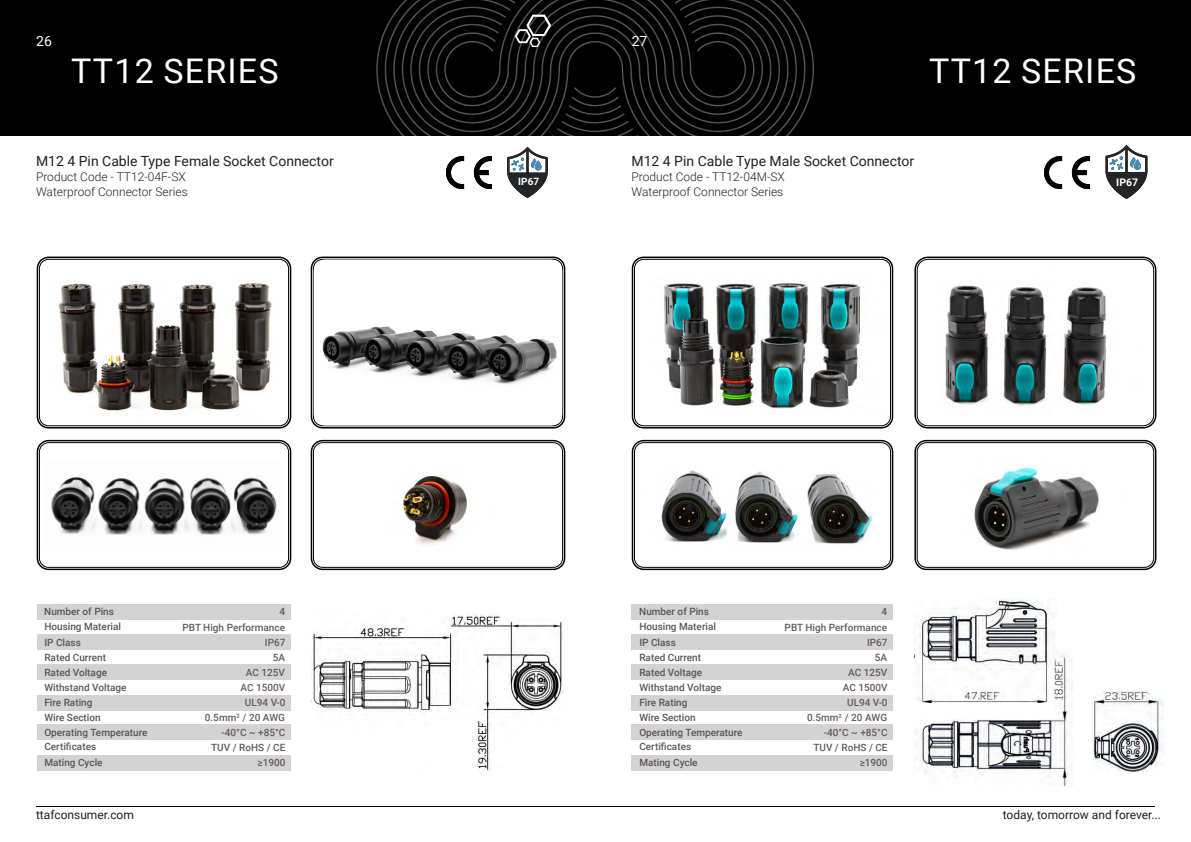
<style>
.page{position:relative;width:1191px;height:842px;background:#fff}
.page>*{position:absolute;margin:0;border:0;box-sizing:border-box;transform-origin:0 0}
.t1{font:34px "Roboto";letter-spacing:.035em;color:#fff}
.t2{font:14px "Roboto";color:#231f20}
.t3{font:14px "Roboto";color:#fff}
.t4{font:300 12px "Roboto";color:#231f20}
.t5{font:12px "Roboto";color:#231f20}
.t6{font:700 10.5px "Roboto";color:#fff}
.t7{font:500 10px "Roboto";color:#5c5557}
.Body___M2{font:500 10px "Roboto";color:#665b5c}
.t8{font:700 10px "Roboto";color:#fff}
</style>
<div class="page">
<hr style="left:36px;top:806px;width:1119px;height:1px;background:#000001">
<img style="left:507px;top:147px;width:41px;height:51px">
<img style="left:447px;top:156px;width:44px;height:32px">
<div style="left:37px;top:257px;width:254px;height:172px;border:2px solid #000001;border-radius:11px"></div>
<div style="left:39px;top:259px;width:250px;height:167px;border:1px solid #000001;border-radius:9px"></div>
<div style="left:311px;top:257px;width:254px;height:172px;border:2px solid #000001;border-radius:11px"></div>
<div style="left:37px;top:440px;width:254px;height:130px;border:2px solid #000001;border-radius:11px"></div>
<div style="left:39px;top:442px;width:250px;height:126px;border:1px solid #000001;border-radius:9px"></div>
<div style="left:311px;top:440px;width:254px;height:130px;border:2px solid #000001;border-radius:11px"></div>
<div style="left:313px;top:442px;width:250px;height:126px;border:1px solid #000001;border-radius:9px"></div>
<div style="left:37px;top:665px;width:254px;height:15px;background:#d2d3d2"></div>
<div style="left:37px;top:634px;width:254px;height:15px;background:#d2d3d2"></div>
<div style="left:37px;top:604px;width:254px;height:15px;background:#d2d3d2"></div>
<div style="left:37px;top:695px;width:254px;height:15px;background:#d2d3d2"></div>
<div style="left:37px;top:725px;width:254px;height:15px;background:#d2d3d2"></div>
<div style="left:37px;top:755px;width:254px;height:15px;background:#d2d3d2"></div>
<img style="left:311px;top:614px;width:252px;height:157px">
<img style="left:58px;top:283px;width:214px;height:129px">
<img style="left:314px;top:260px;width:248px;height:165px">
<img style="left:50px;top:476px;width:227px;height:59px">
<img style="left:395px;top:475px;width:72px;height:70px">
<img style="left:1105px;top:145px;width:43px;height:54px">
<img style="left:1044px;top:156px;width:45px;height:32px">
<div style="left:632px;top:440px;width:261px;height:130px;border:2px solid #000001;border-radius:11px"></div>
<div style="left:634px;top:442px;width:257px;height:126px;border:1px solid #000001;border-radius:9px"></div>
<div style="left:914px;top:440px;width:242px;height:130px;border:2px solid #000001;border-radius:11px"></div>
<div style="left:917px;top:442px;width:237px;height:126px;border:1px solid #000001;border-radius:9px"></div>
<div style="left:632px;top:257px;width:261px;height:172px;border:2px solid #000001;border-radius:11px"></div>
<div style="left:634px;top:259px;width:256px;height:167px;border:1px solid #000001;border-radius:9px"></div>
<div style="left:914px;top:257px;width:242px;height:172px;border:2px solid #000001;border-radius:13px"></div>
<div style="left:917px;top:259px;width:237px;height:167px;border:1px solid #000001;border-radius:11px"></div>
<img style="left:914px;top:599px;width:140px;height:51px">
<img style="left:914px;top:650px;width:158px;height:136px">
<img style="left:1092px;top:690px;width:72px;height:81px">
<div style="left:632px;top:665px;width:261px;height:15px;background:#d2d3d2"></div>
<div style="left:632px;top:634px;width:261px;height:15px;background:#d2d3d2"></div>
<div style="left:632px;top:604px;width:261px;height:15px;background:#d2d3d2"></div>
<div style="left:632px;top:695px;width:261px;height:15px;background:#d2d3d2"></div>
<div style="left:632px;top:725px;width:261px;height:15px;background:#d2d3d2"></div>
<div style="left:632px;top:755px;width:261px;height:15px;background:#d2d3d2"></div>
<img style="left:945px;top:285px;width:162px;height:121px">
<img style="left:661px;top:470px;width:212px;height:74px">
<img style="left:974px;top:467px;width:125px;height:83px">
<img style="left:664px;top:283px;width:197px;height:126px">
<div style="left:0;top:0;width:595px;height:136px;background:#000001"></div>
<div style="left:595px;top:0;width:596px;height:136px;background:#000001"></div>
<img style="left:376px;top:0;width:438px;height:136px">
<svg style="left:514px;top:15px;width:37px;height:32px"></svg>
<p class="t3" style="left:36px;top:31px;width:17px">26</p>
<p class="t3" style="left:632px;top:31px;width:17px">27</p>
<p class="t1" style="left:71px;top:47px;width:209px">TT12 SERIES</p>
<p class="t1" style="left:929px;top:47px;width:209px">TT12 SERIES</p>
<p class="t2" style="left:36px;top:151px;width:299px">M12 4 Pin Cable Type Female Socket Connector</p>
<p class="t4" style="left:36px;top:168px;width:151px">Product Code - TT12-04F-SX</p>
<p class="t2" style="left:631px;top:151px;width:284px">M12 4 Pin Cable Type Male Socket Connector</p>
<p class="t4" style="left:631px;top:168px;width:155px">Product Code - TT12-04M-SX</p>
<p class="t8" style="left:533px;top:175px;width:7px">8</p>
<p class="t8" style="left:518px;top:175px;width:22px">IP67</p>
<p class="t4" style="left:36px;top:183px;width:153px">Waterproof Connector Series</p>
<p class="t4" style="left:631px;top:183px;width:153px">Waterproof Connector Series</p>
<p class="t7" style="left:44px;top:604px;width:71px">Number of Pins</p>
<p class="t7" style="left:44px;top:619px;width:78px">Housing Material</p>
<p class="t7" style="left:44px;top:635px;width:38px">IP Class</p>
<p class="t7" style="left:44px;top:650px;width:63px">Rated Current</p>
<p class="t7" style="left:44px;top:665px;width:64px">Rated Voltage</p>
<p class="t7" style="left:44px;top:680px;width:84px">Withstand Voltage</p>
<p class="t7" style="left:44px;top:696px;width:50px">Fire Rating</p>
<p class="t7" style="left:44px;top:710px;width:58px">Wire Section</p>
<p class="t7" style="left:44px;top:725px;width:105px">Operating Temperature</p>
<p class="t7" style="left:44px;top:740px;width:53px">Certificates</p>
<p class="t7" style="left:44px;top:755px;width:60px">Mating Cycle</p>
<p class="t7" style="left:639px;top:604px;width:71px">Number of Pins</p>
<p class="t7" style="left:639px;top:619px;width:78px">Housing Material</p>
<p class="t7" style="left:639px;top:635px;width:38px">IP Class</p>
<p class="t7" style="left:639px;top:650px;width:63px">Rated Current</p>
<p class="t7" style="left:639px;top:665px;width:64px">Rated Voltage</p>
<p class="t7" style="left:639px;top:680px;width:84px">Withstand Voltage</p>
<p class="t7" style="left:639px;top:696px;width:50px">Fire Rating</p>
<p class="t7" style="left:639px;top:710px;width:58px">Wire Section</p>
<p class="t7" style="left:639px;top:725px;width:105px">Operating Temperature</p>
<p class="t7" style="left:639px;top:740px;width:53px">Certificates</p>
<p class="t7" style="left:639px;top:755px;width:60px">Mating Cycle</p>
<p class="t7" style="left:279px;top:604px;width:7px">4</p>
<p class="Body___M2" style="left:265px;top:635px;width:22px">IP67</p>
<p class="Body___M2" style="left:273px;top:650px;width:14px">5A</p>
<p class="Body___M2" style="left:246px;top:665px;width:41px">AC 125V</p>
<p class="Body___M2" style="left:241px;top:680px;width:46px">AC 1500V</p>
<p class="Body___M2" style="left:245px;top:696px;width:42px">UL94 V-0</p>
<p class="Body___M2" style="left:205px;top:710px;width:82px">0.5mm<sup>2</sup> / 20 AWG</p>
<p class="Body___M2" style="left:221px;top:725px;width:65px">-40°C ~ +85°C</p>
<p class="Body___M2" style="left:211px;top:740px;width:76px">TUV / RoHS / CE</p>
<p class="Body___M2" style="left:257px;top:755px;width:29px">≥1900</p>
<p class="t7" style="left:881px;top:604px;width:7px">4</p>
<p class="Body___M2" style="left:867px;top:635px;width:22px">IP67</p>
<p class="Body___M2" style="left:875px;top:650px;width:14px">5A</p>
<p class="Body___M2" style="left:848px;top:665px;width:41px">AC 125V</p>
<p class="Body___M2" style="left:843px;top:680px;width:46px">AC 1500V</p>
<p class="Body___M2" style="left:847px;top:696px;width:42px">UL94 V-0</p>
<p class="Body___M2" style="left:807px;top:710px;width:82px">0.5mm<sup>2</sup> / 20 AWG</p>
<p class="Body___M2" style="left:823px;top:725px;width:65px">-40°C ~ +85°C</p>
<p class="Body___M2" style="left:813px;top:740px;width:76px">TUV / RoHS / CE</p>
<p class="Body___M2" style="left:859px;top:755px;width:29px">≥1900</p>
<p class="Body___M2" style="left:182px;top:620px;width:104px">PBT High Performance</p>
<p class="Body___M2" style="left:784px;top:620px;width:104px">PBT High Performance</p>
<p class="t6" style="left:1132px;top:175px;width:8px">8</p>
<p class="t6" style="left:1116px;top:175px;width:23px">IP67</p>
<p class="t5" style="left:36px;top:807px;width:99px">ttafconsumer.com</p>
<p class="t5" style="left:1002px;top:807px;width:160px">today, tomorrow and forever...</p>
</div>
